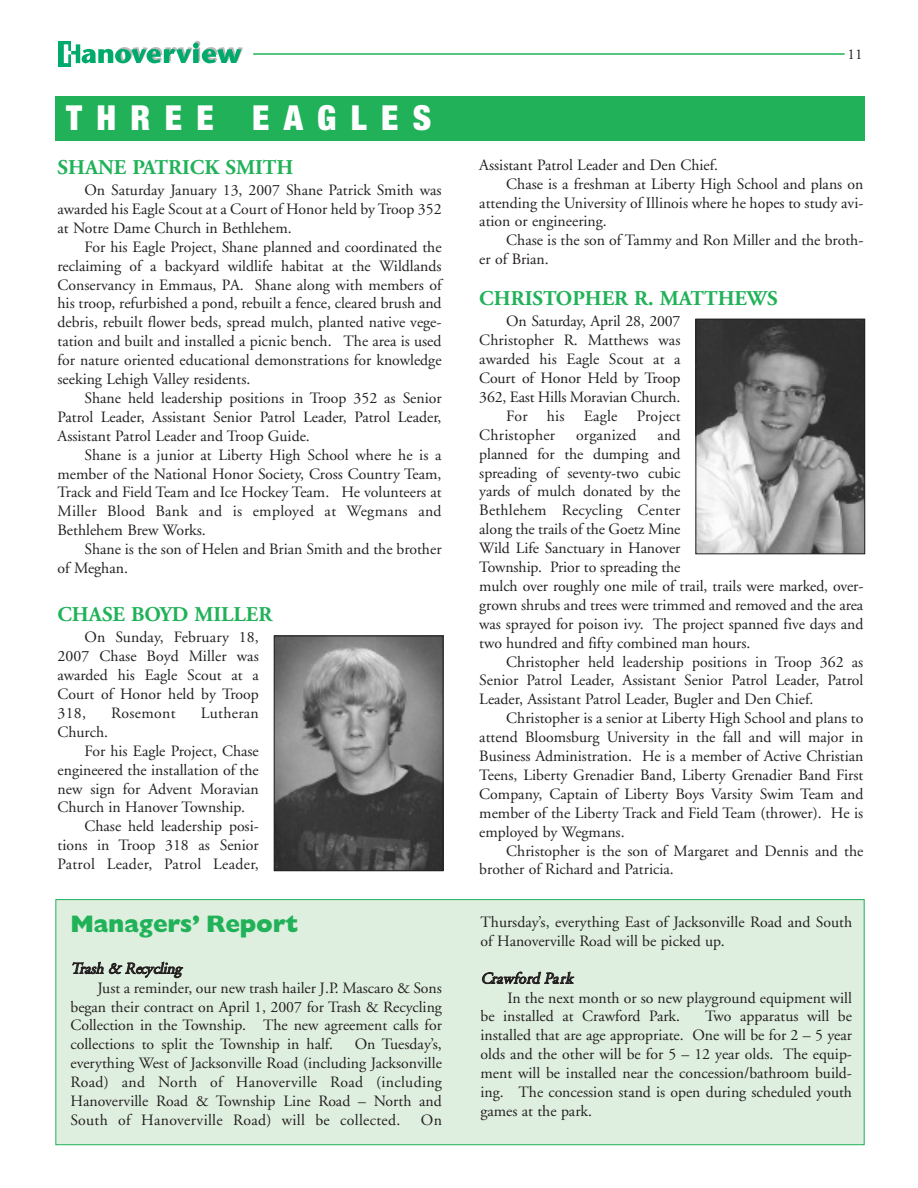
<style>
.page{position:relative;width:918px;height:1188px;background:#fff}
.page>*{position:absolute;margin:0;border:0;box-sizing:border-box;transform-origin:0 0}
.t1{font:900 condensed 34.5px "Helvetica Neue";letter-spacing:.415em;color:#fff}
.t2{font:800 24px "Gill Sans";letter-spacing:-.015em;color:#21b259}
.t3{font:700 21px "Adobe Garamond";color:#21b259}
.t4{font:15.75px/18.9px "Adobe Garamond";color:#231f20;text-align:justify}
.t5{font:15.75px "Adobe Garamond";letter-spacing:.02em;color:#231f20}
.t6{font:italic 15.75px "Adobe Garamond";color:#231f20}
.t7{font:15px "Adobe Garamond";color:#231f20}
</style>
<div class="page">
<hr style="left:253px;top:53px;width:592px;height:2px;background:#21b259">
<svg style="left:58px;top:41px;width:13px;height:25px"></svg>
<svg style="left:64px;top:41px;width:179px;height:22px"></svg>
<div style="left:55px;top:96px;width:810px;height:44px;background:#21b259"></div>
<img style="left:276px;top:638px;width:165px;height:231px">
<div style="left:274px;top:636px;width:169px;height:235px;border:1px solid #231f20"></div>
<img style="left:697px;top:321px;width:166px;height:231px">
<div style="left:695px;top:319px;width:170px;height:235px;border:1px solid #231f20"></div>
<div style="left:56px;top:900px;width:808px;height:245px;background:#dfefdf"></div>
<div style="left:55px;top:899px;width:810px;height:246px;border:1px solid #21b259"></div>
<h1 class="t1" style="left:66px;top:96px;width:367px">THREE EAGLES</h1>
<h3 class="t3" style="left:58px;top:159px;width:237px">SHANE PATRICK SMITH</h3>
<p class="t4" style="left:58px;top:182px;width:386px;text-indent:27px">On Saturday January 13, 2007 Shane Patrick Smith was awarded his Eagle Scout at a Court of Honor held by Troop 352 at Notre Dame Church in Bethlehem.</p>
<p class="t4" style="left:58px;top:239px;width:386px;text-indent:27px">For his Eagle Project, Shane planned and coordinated the reclaiming of a backyard wildlife habitat at the Wildlands Conservancy in Emmaus, PA. Shane along with members of his troop, refurbished a pond, rebuilt a fence, cleared brush and debris, rebuilt flower beds, spread mulch, planted native vege&shy;tation and built and installed a picnic bench. The area is used for nature oriented educational demonstrations for knowledge seeking Lehigh Valley residents.</p>
<p class="t4" style="left:58px;top:390px;width:386px;text-indent:27px">Shane held leadership positions in Troop 352 as Senior Patrol Leader, Assistant Senior Patrol Leader, Patrol Leader, Assistant Patrol Leader and Troop Guide.</p>
<p class="t4" style="left:58px;top:447px;width:386px;text-indent:27px">Shane is a junior at Liberty High School where he is a member of the National Honor Society, Cross Country Team, Track and Field Team and Ice Hockey Team. He volunteers at Miller Blood Bank and is employed at Wegmans and Bethlehem Brew Works.</p>
<p class="t4" style="left:58px;top:541px;width:386px;text-indent:27px">Shane is the son of Helen and Brian Smith and the brother of Meghan.</p>
<h3 class="t3" style="left:58px;top:606px;width:216px">CHASE BOYD MILLER</h3>
<p class="t4" style="left:58px;top:629px;width:203px;text-indent:27px">On Sunday, February 18, 2007 Chase Boyd Miller was awarded his Eagle Scout at a Court of Honor held by Troop 318,</p>
<p class="t5" style="left:111px;top:707px;width:66px">Rosemont</p>
<p class="t5" style="left:201px;top:707px;width:59px">Lutheran</p>
<p class="t4" style="left:58px;top:724px;width:52px">Church.</p>
<p class="t4" style="left:85px;top:743px;width:176px">For his Eagle Project, Chase</p>
<p class="t4" style="left:58px;top:762px;width:203px">engineered the installation of the</p>
<p class="t4" style="left:58px;top:780px;width:203px">new sign for Advent Moravian</p>
<p class="t4" style="left:58px;top:799px;width:189px">Church in Hanover Township.</p>
<p class="t4" style="left:85px;top:818px;width:176px">Chase held leadership posi-</p>
<p class="t4" style="left:58px;top:837px;width:203px">tions in Troop 318 as Senior</p>
<p class="t5" style="left:58px;top:858px;width:203px">Patrol Leader, Patrol Leader,</p>
<h2 class="t2" style="left:70px;top:915px;width:230px">Managers’ Report</h2>
<p class="t6" style="left:71px;top:962px;width:115px">Trash &amp; Recy cling</p>
<p class="t4" style="left:70px;top:980px;width:373px;text-indent:27px">Just a reminder, our new trash hailer J.P. Mascaro &amp; Sons began their contract on April 1, 2007 for Trash &amp; Recycling Collection in the Township. The new agreement calls for collections to split the Township in half.</p>
<p class="t4" style="left:70px;top:1036px;width:373px;text-indent:284px">On Tuesday’s, everything West of Jacksonville Road (including Jacksonville Road) and North of Hanoverville Road (including Hanoverville Road &amp; Township Line Road – North and South of Hanoverville Road) will be collected.</p>
<p class="t4" style="left:421px;top:1112px;width:23px">On</p>
<p class="t7" style="left:848px;top:48px;width:16px">11</p>
<p class="t4" style="left:479px;top:157px;width:240px">Assistant Patrol Leader and Den Chief.</p>
<p class="t4" style="left:506px;top:176px;width:358px">Chase is a freshman at Liberty High School and plans on</p>
<p class="t4" style="left:479px;top:195px;width:386px">attending the University of Illinois where he hopes to study avi-</p>
<p class="t4" style="left:479px;top:213px;width:129px">ation or engineering.</p>
<p class="t4" style="left:506px;top:232px;width:359px">Chase is the son of Tammy and Ron Miller and the broth-</p>
<p class="t4" style="left:479px;top:251px;width:71px">er of Brian.</p>
<h3 class="t3" style="left:479px;top:290px;width:300px">CHRISTOPHER R. MATTHEWS</h3>
<p class="t4" style="left:506px;top:313px;width:176px">On Saturday, April 28, 2007</p>
<p class="t4" style="left:479px;top:332px;width:203px">Christopher R. Matthews was</p>
<p class="t4" style="left:479px;top:351px;width:203px">awarded his Eagle Scout at a</p>
<p class="t4" style="left:479px;top:370px;width:203px">Court of Honor Held by Troop</p>
<p class="t4" style="left:479px;top:389px;width:203px">362, East Hills Moravian Church.</p>
<p class="t4" style="left:506px;top:408px;width:176px">For his Eagle Project</p>
<p class="t4" style="left:479px;top:427px;width:77px">Christopher</p>
<p class="t4" style="left:576px;top:427px;width:62px">organized</p>
<p class="t4" style="left:479px;top:427px;width:386px;text-align:left;text-indent:178px">and<br>planned for the dumping and<br>spreading of seventy-two cubic<br>yards of mulch donated by the<br>Bethlehem Recycling Center<br>along the trails of the Goetz Mine<br>Wild Life Sanctuary in Hanover<br>Township. Prior to spreading the<br>mulch over roughly one mile of trail, trails were marked, over&shy;grown shrubs and trees were trimmed and removed and the area was sprayed for poison ivy. The project spanned five days and two hundred and fifty combined man hours.</p>
<p class="t4" style="left:479px;top:654px;width:386px;text-indent:27px">Christopher held leadership positions in Troop 362 as Senior Patrol Leader, Assistant Senior Patrol Leader, Patrol Leader, Assistant Patrol Leader, Bugler and Den Chief.</p>
<p class="t4" style="left:479px;top:710px;width:386px;text-indent:27px">Christopher is a senior at Liberty High School and plans to attend Bloomsburg University in the fall and will major in Business Administration. He is a member of Active Christian Teens, Liberty Grenadier Band, Liberty Grenadier Band First Company, Captain of Liberty Boys Varsity Swim Team and member of the Liberty Track and Field Team (thrower). He is employed by Wegmans.</p>
<p class="t4" style="left:479px;top:843px;width:386px;text-indent:27px">Christopher is the son of Margaret and Dennis and the brother of Richard and Patricia.</p>
<p class="t4" style="left:481px;top:914px;width:373px">Thursday’s, everything East of Jacksonville Road and South of Hanoverville Road will be picked up.</p>
<p class="t6" style="left:481px;top:972px;width:94px">Crawford Park</p>
<p class="t4" style="left:481px;top:989px;width:373px;text-indent:27px">In the next month or so new playground equipment will be installed at Crawford Park.</p>
<p class="t4" style="left:481px;top:1008px;width:373px;text-indent:225px">Two apparatus will be installed that are age appropriate. One will be for 2 – 5 year olds and the other will be for 5 – 12 year olds. The equip&shy;ment will be installed near the concession/bathroom build&shy;ing. The concession stand is open during scheduled youth games at the park.</p>
</div>
